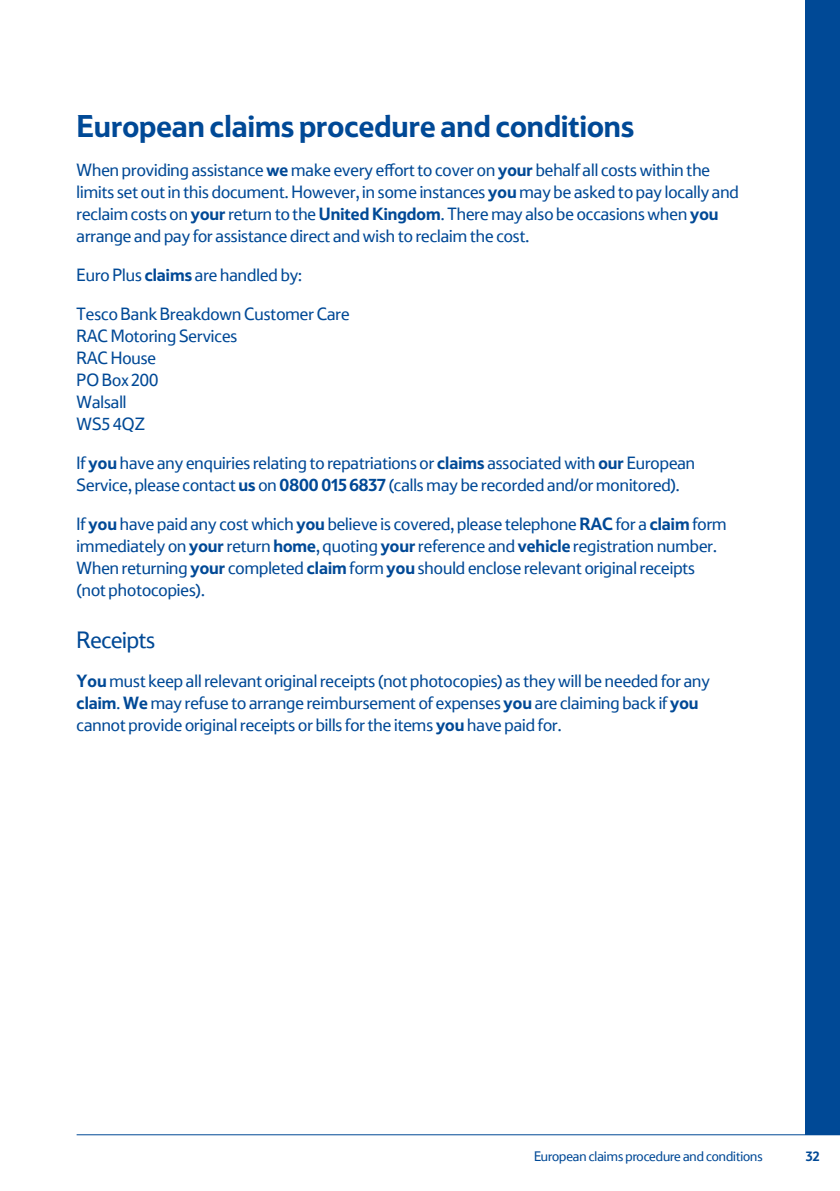
<style>
.page{position:relative;width:840px;height:1191px;background:#fff}
.page>*{position:absolute;margin:0;border:0;box-sizing:border-box;transform-origin:0 0}
.t1{font:700 32px "Tesco Display";color:#004996}
.t2{font:24px "Tesco Display";letter-spacing:-.01em;color:#004996}
.t3{font:18px/22px "Tesco Display";color:#004996}
.t4{font:14px "Tesco Display";color:#004996}
.t5{font:700 14px "Tesco Display";color:#004996}
.s1{font-weight:700}
</style>
<div class="page">
<div style="left:805px;top:0;width:34px;height:1134px;background:#004996"></div>
<hr style="left:77px;top:1134px;width:762px;height:1px;background:#004996">
<h1 class="t1" style="left:77px;top:107px;width:559px">European claims procedure and conditions</h1>
<p class="t3" style="left:77px;top:158px;width:663px">When providing assistance <span class="s1">we</span> make every effort to cover on <span class="s1">your</span> behalf all costs within the limits set out in this document. However, in some instances <span class="s1">you</span> may be asked to pay locally and reclaim costs on <span class="s1">your</span> return to the <span class="s1">United Kingdom</span>. There may also be occasions when <span class="s1">you </span>arrange and pay for assistance direct and wish to reclaim the cost.</p>
<p class="t3" style="left:77px;top:254px;width:274px;line-height:39px">Euro Plus <span class="s1">claims</span> are handled by:<br>Tesco Bank Breakdown Customer Care</p>
<p class="t3" style="left:77px;top:324px;width:162px">RAC Motoring Services<br>RAC House<br>PO Box 200<br>Walsall<br>WS5 4QZ</p>
<p class="t3" style="left:77px;top:451px;width:619px">If <span class="s1">you</span> have any enquiries relating to repatriations or <span class="s1">claims</span> associated with <span class="s1">our</span> European<br>Service, please contact <span class="s1">us</span> on <span class="s1">0800 015 6837</span> (calls may be recorded and/or monitored).</p>
<p class="t3" style="left:77px;top:512px;width:651px">If <span class="s1">you</span> have paid any cost which <span class="s1">you</span> believe is covered, please telephone <span class="s1">RAC</span> for a <span class="s1">claim</span> form immediately on <span class="s1">your</span> return <span class="s1">home</span>, quoting <span class="s1">your</span> reference and <span class="s1">vehicle</span> registration number.<br>When returning <span class="s1">your</span> completed <span class="s1">claim</span> form <span class="s1">you</span> should enclose relevant original receipts (not photocopies).</p>
<h2 class="t2" style="left:77px;top:625px;width:80px">Receipts</h2>
<p class="t3" style="left:77px;top:669px;width:634px"><span class="s1">You</span> must keep all relevant original receipts (not photocopies) as they will be needed for any <span class="s1">claim</span>. <span class="s1">We</span> may refuse to arrange reimbursement of expenses <span class="s1">you</span> are claiming back if <span class="s1">you </span>cannot provide original receipts or bills for the items <span class="s1">you</span> have paid for.</p>
<p class="t4" style="left:533px;top:1147px;width:230px">European claims procedure and conditions</p>
<p class="t5" style="left:805px;top:1148px;width:15px">32</p>
</div>
